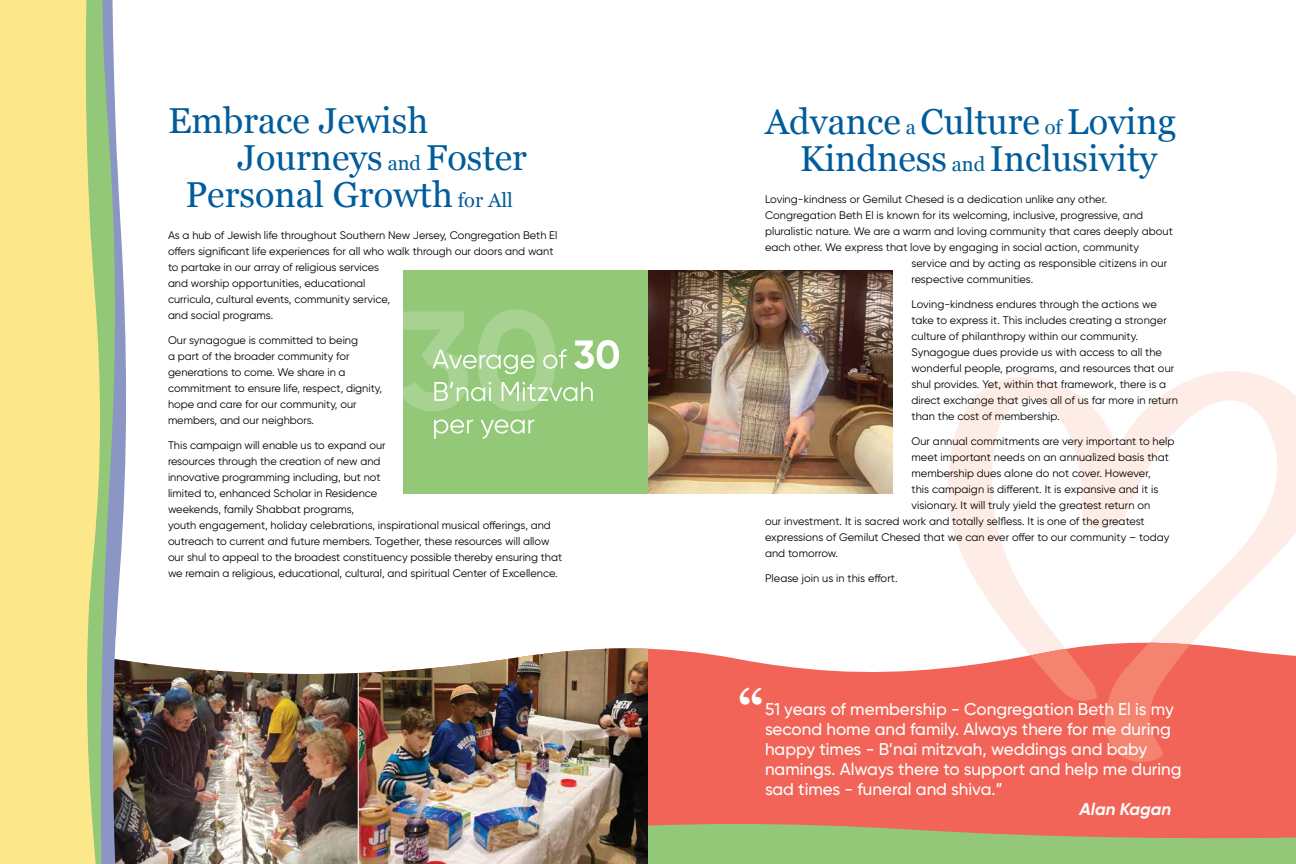
<style>
.page{position:relative;width:1296px;height:864px;background:#fff}
.page>*{position:absolute;margin:0;border:0;box-sizing:border-box;transform-origin:0 0}
.t1{font:700 50px "Georgia";color:#fff}
.t2{font:36px/37px "Georgia";color:#005c9a;text-align:center}
.t3{font:500 17px/20px "Gilroy";color:#fff}
.t4{font:italic 700 17px "Gilroy";color:#fff}
.t5{font:11px/16px "Gilroy";color:#000}
.s1{font-size:20px}
</style>
<div class="page">
<svg style="left:948px;top:371px;width:348px;height:265px"></svg>
<svg style="left:648px;top:636px;width:648px;height:186px;background:#f2776c"></svg>
<img style="left:128px;top:661px;width:230px;height:203px">
<img style="left:359px;top:648px;width:289px;height:216px">
<svg style="left:943px;top:640px;width:353px;height:129px;background:#f27669"></svg>
<svg style="left:117px;top:160px;width:11px;height:704px"></svg>
<svg style="left:102px;top:0;width:15px;height:864px;background:#8eaa9f"></svg>
<svg style="left:0;top:0;width:102px;height:864px;background:#f1e488"></svg>
<div style="left:404px;top:270px;width:244px;height:224px;background:#92c878"></div>
<img style="left:648px;top:270px;width:244px;height:224px">
<svg style="left:434px;top:419px;width:100px;height:20px"></svg>
<svg style="left:404px;top:310px;width:215px;height:101px"></svg>
<svg style="left:648px;top:822px;width:648px;height:42px;background:#a7b170"></svg>
<h2 class="t2" style="left:168px;top:101px;width:262px">Embrace Jewish</h2>
<h2 class="t2" style="left:237px;top:138px;width:291px">Journeys <span class="s1">and</span> Foster</h2>
<h2 class="t2" style="left:185px;top:175px;width:329px">Personal Growth <span class="s1">for All</span></h2>
<p class="t5" style="left:168px;top:227px;width:391px">As a hub of Jewish life throughout Southern New Jersey, Congregation Beth El offers significant life experiences for all who walk through our doors and want to partake in our array of religious services<br>and worship opportunities, educational<br>curricula, cultural events, community service,<br>and social programs.</p>
<p class="t5" style="left:168px;top:332px;width:216px">Our synagogue is committed to being<br>a part of the broader community for generations to come. We share in a commitment to ensure life, respect, dignity, hope and care for our community, our members, and our neighbors.</p>
<p class="t5" style="left:168px;top:437px;width:396px">This campaign will enable us to expand our<br>resources through the creation of new and<br>innovative programming including, but not<br>limited to, enhanced Scholar in Residence<br>weekends, family Shabbat programs,<br>youth engagement, holiday celebrations, inspirational musical offerings, and outreach to current and future members. Together, these resources will allow our shul to appeal to the broadest constituency possible thereby ensuring that we remain a religious, educational, cultural, and spiritual Center of Excellence.</p>
<h2 class="t2" style="left:765px;top:102px;width:413px">Advance <span class="s1">a</span> Culture <span class="s1">of</span> Loving<br>Kindness <span class="s1">and</span> Inclusivity</h2>
<p class="t5" style="left:765px;top:191px;width:343px">Loving-kindness or Gemilut Chesed is a dedication unlike any other.</p>
<p class="t5" style="left:765px;top:207px;width:380px">Congregation Beth El is known for its welcoming, inclusive, progressive, and</p>
<p class="t5" style="left:765px;top:223px;width:409px">pluralistic nature. We are a warm and loving community that cares deeply about</p>
<p class="t5" style="left:765px;top:239px;width:376px">each other. We express that love by engaging in social action, community</p>
<p class="t5" style="left:911px;top:255px;width:257px">service and by acting as responsible citizens in our</p>
<p class="t5" style="left:911px;top:271px;width:123px">respective communities.</p>
<p class="t5" style="left:911px;top:296px;width:268px">Loving-kindness endures through the actions we take to express it. This includes creating a stronger culture of philanthropy within our community.<br>Synagogue dues provide us with access to all the wonderful people, programs, and resources that our shul provides. Yet, within that framework, there is a direct exchange that gives all of us far more in return than the cost of membership.</p>
<p class="t5" style="left:911px;top:433px;width:265px">Our annual commitments are very important to help</p>
<p class="t5" style="left:911px;top:449px;width:259px">meet important needs on an annualized basis that</p>
<p class="t5" style="left:911px;top:465px;width:241px">membership dues alone do not cover. However,</p>
<p class="t5" style="left:911px;top:481px;width:248px">this campaign is different. It is expansive and it is</p>
<p class="t5" style="left:911px;top:497px;width:240px">visionary. It will truly yield the greatest return on</p>
<p class="t5" style="left:765px;top:513px;width:381px">our investment. It is sacred work and totally selfless. It is one of the greatest</p>
<p class="t5" style="left:765px;top:529px;width:406px">expressions of Gemilut Chesed that we can ever offer to our community – today</p>
<p class="t5" style="left:765px;top:545px;width:75px">and tomorrow.</p>
<p class="t5" style="left:765px;top:570px;width:134px">Please join us in this effort.</p>
<h1 class="t1" style="left:738px;top:670px;width:27px">“</h1>
<h3 class="t3" style="left:765px;top:699px;width:418px">51 years of membership - Congregation Beth El is my second home and family. Always there for me during happy times - B’nai mitzvah, weddings and baby namings. Always there to support and help me during sad times - funeral and shiva.”</h3>
<h3 class="t4" style="left:1080px;top:799px;width:93px">Alan Kagan</h3>
</div>
